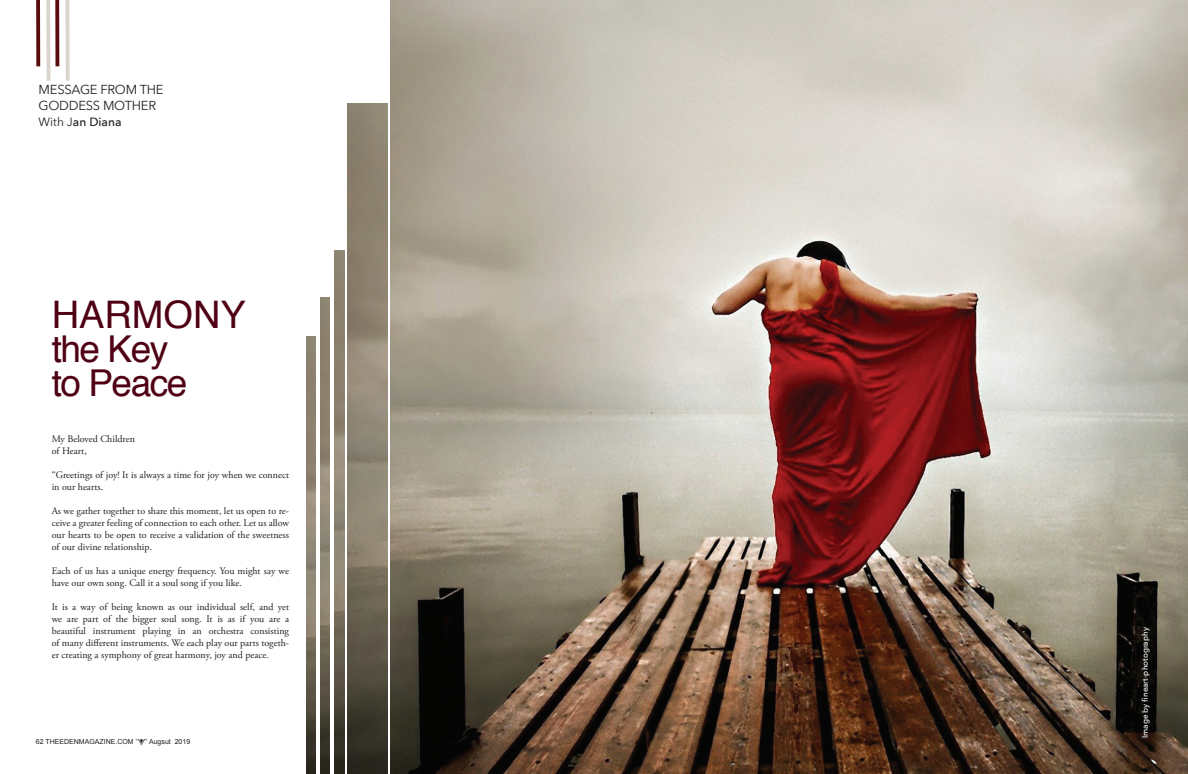
<style>
.page{position:relative;width:1188px;height:774px;background:#fff}
.page>*{position:absolute;margin:0;border:0;box-sizing:border-box;transform-origin:0 0}
.t1{font:38px "Helvetica";color:#500014}
.t2{font:37px "Helvetica";letter-spacing:-.04em;color:#500014}
.t3{font:13px "Avenir Next";letter-spacing:-.02em;color:#231f20}
.t4{font:500 12px "Avenir Next";color:#231f20}
.t5{font:10px/12px "Adobe Garamond Pro";color:#231f20}
.t6{font:500 8px "Avenir Next";color:#fff}
.t7{font:7px "Arial";color:#231f20}
.s1{font-weight:400}
</style>
<div class="page">
<svg style="left:36px;top:0;width:34px;height:81px"></svg>
<img style="left:391px;top:0;width:797px;height:774px">
<img style="left:334px;top:250px;width:10px;height:524px">
<img style="left:348px;top:103px;width:39px;height:671px">
<img style="left:320px;top:297px;width:10px;height:477px">
<img style="left:306px;top:337px;width:10px;height:437px">
<svg style="left:1098px;top:743px;width:11px;height:6px"></svg>
<p class="t3" style="left:39px;top:78px;width:126px">MESSAGE FROM THE</p>
<p class="t3" style="left:39px;top:94px;width:119px">GODDESS MOTHER</p>
<p class="t4" style="left:39px;top:111px;width:84px"><span class="s1">With J</span>an Diana</p>
<p class="t1" style="left:52px;top:285px;width:196px">HARMONY</p>
<p class="t2" style="left:52px;top:320px;width:118px">the Key</p>
<p class="t2" style="left:52px;top:354px;width:137px">to Peace</p>
<p class="t5" style="left:52px;top:433px;width:85px">My Beloved Children</p>
<p class="t5" style="left:52px;top:445px;width:37px">of Heart,</p>
<p class="t5" style="left:52px;top:469px;width:239px">“Greetings of joy! It is always a time for joy when we connect in our hearts.</p>
<p class="t5" style="left:52px;top:505px;width:239px;text-align:justify">As we gather together to share this moment, let us open to re&shy;ceive a greater feeling of connection to each other. Let us allow our hearts to be open to receive a validation of the sweetness of our divine relationship.</p>
<p class="t5" style="left:52px;top:565px;width:239px">Each of us has a unique energy frequency. You might say we have our own song. Call it a soul song if you like.</p>
<p class="t5" style="left:52px;top:601px;width:239px">It is a way of being known as our individual self, and yet</p>
<p class="t5" style="left:52px;top:613px;width:239px">we are part of the bigger soul song. It is as if you are a</p>
<p class="t5" style="left:52px;top:625px;width:239px">beautiful instrument playing in an orchestra consisting</p>
<p class="t5" style="left:52px;top:637px;width:239px">of many different instruments. We each play our parts togeth&shy;er creating a symphony of great harmony, joy and peace.</p>
<p class="t7" style="left:36px;top:737px;width:99px">62 THEEDENMAGAZINE.COM</p>
<p class="t7" style="left:149px;top:737px;width:43px">Augsut 2019</p>
<p class="t6" style="left:1138px;top:738px;width:112px;rotate:-90deg">Image by fineart-photography</p>
</div>
